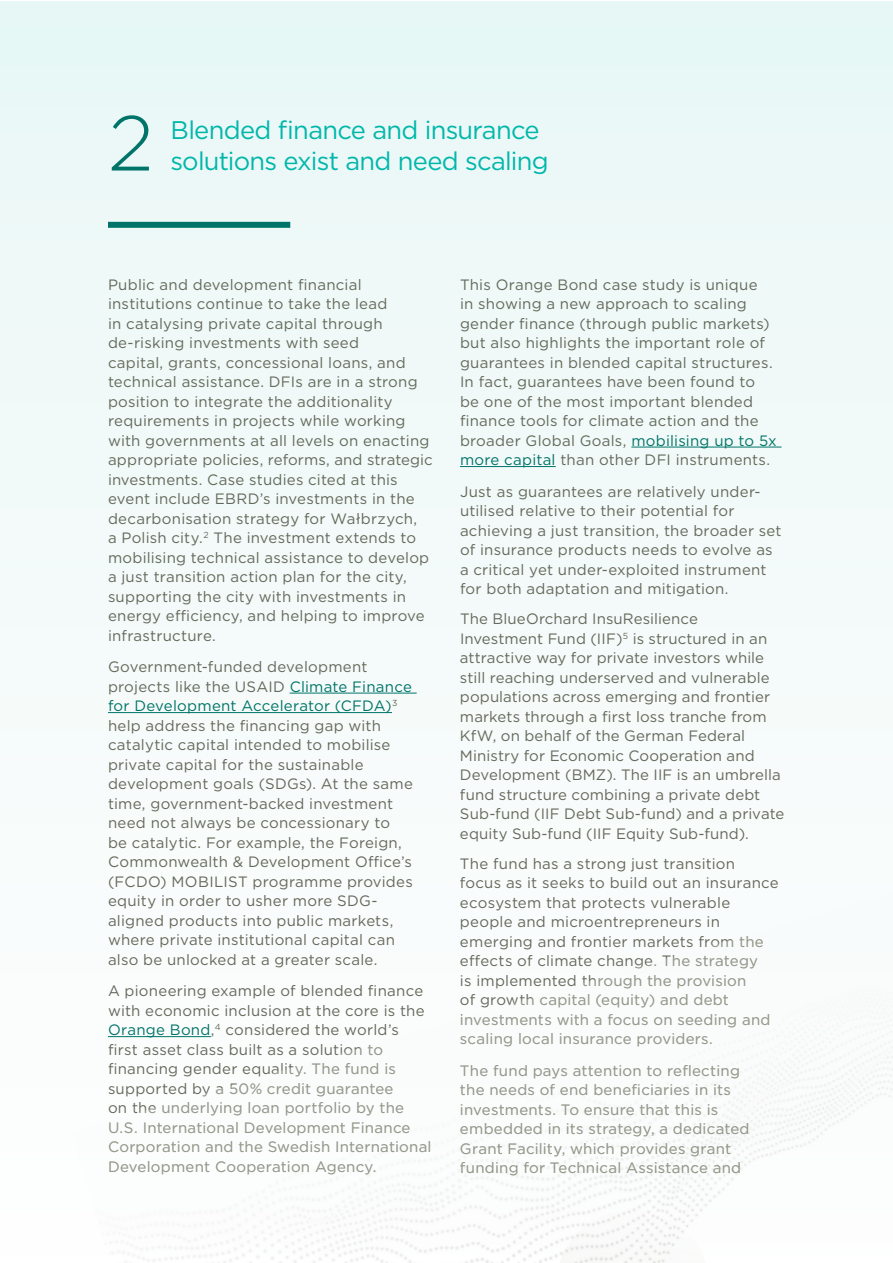
<style>
.page{position:relative;width:893px;height:1263px;background:#fff}
.page>*{position:absolute;margin:0;border:0;box-sizing:border-box;transform-origin:0 0}
.t1{font:300 77.7px "Gotham";color:#007468}
.t2{font:25.5px/31.5px "Gotham";letter-spacing:-.03em;color:#00b7aa}
.t3{font:15px/19.5px "Gotham";letter-spacing:.015em;color:#65695b}
.s1{color:#007468}
</style>
<div class="page">
<div style="left:0;top:2px;width:893px;height:1261px;background:linear-gradient(to right,#f3fafa,#f2faf9)"></div>
<div style="left:108px;top:222px;width:182px;height:6px;background:#007468"></div>
<hr style="left:290px;top:693px;width:127px;height:1px;background:#007468">
<hr style="left:108px;top:712px;width:284px;height:1px;background:#007468">
<hr style="left:631px;top:447px;width:150px;height:1px;background:#007468">
<hr style="left:460px;top:466px;width:96px;height:1px;background:#007468">
<img style="left:72px;top:1036px;width:821px;height:227px">
<h1 class="t1" style="left:108px;top:94px;width:47px">2</h1>
<h2 class="t2" style="left:170px;top:113px;width:380px">Blended finance and insurance solutions exist and need scaling</h2>
<p class="t3" style="left:108px;top:274px;width:326px">Public and development financial institutions continue to take the lead<br>in catalysing private capital through de-risking investments with seed<br>capital, grants, concessional loans, and technical assistance. DFIs are in a strong position to integrate the additionality requirements in projects while working with governments at all levels on enacting appropriate policies, reforms, and strategic investments. Case studies cited at this event include EBRD’s investments in the decarbonisation strategy for Wałbrzych,<br>a Polish city.<sup>2</sup> The investment extends to mobilising technical assistance to develop a just transition action plan for the city, supporting the city with investments in energy efficiency, and helping to improve infrastructure.</p>
<p class="t3" style="left:108px;top:657px;width:306px">Government-funded development projects like the USAID <span class="s1">Climate Finance for Development Accelerator (CFDA)</span><sup>3 </sup>help address the financing gap with catalytic capital intended to mobilise private capital for the sustainable development goals (SDGs). At the same time, government-backed investment need not always be concessionary to be catalytic. For example, the Foreign, Commonwealth &amp; Development Office’s (FCDO) MOBILIST programme provides equity in order to usher more SDG&shy;aligned products into public markets, where private institutional capital can also be unlocked at a greater scale.</p>
<p class="t3" style="left:108px;top:981px;width:325px">A pioneering example of blended finance with economic inclusion at the core is the <span class="s1">Orange Bond</span>,<sup>4</sup> considered the world’s first asset class built as a solution to financing gender equality. The fund is supported by a 50% credit guarantee<br>on the underlying loan portfolio by the U.S. International Development Finance Corporation and the Swedish International Development Cooperation Agency.</p>
<p class="t3" style="left:460px;top:274px;width:318px">This Orange Bond case study is unique<br>in showing a new approach to scaling gender finance (through public markets) but also highlights the important role of guarantees in blended capital structures.<br>In fact, guarantees have been found to be one of the most important blended finance tools for climate action and the broader Global Goals, <span class="s1">mobilising up to 5x more capital</span> than other DFI instruments.</p>
<p class="t3" style="left:460px;top:481px;width:323px">Just as guarantees are relatively under&shy;utilised relative to their potential for achieving a just transition, the broader set of insurance products needs to evolve as a critical yet under-exploited instrument for both adaptation and mitigation.</p>
<p class="t3" style="left:460px;top:609px;width:326px">The BlueOrchard InsuResilience Investment Fund (IIF)<sup>5</sup> is structured in an attractive way for private investors while still reaching underserved and vulnerable populations across emerging and frontier markets through a first loss tranche from KfW, on behalf of the German Federal Ministry for Economic Cooperation and Development (BMZ). The IIF is an umbrella fund structure combining a private debt Sub-fund (IIF Debt Sub-fund) and a private equity Sub-fund (IIF Equity Sub-fund).</p>
<p class="t3" style="left:460px;top:853px;width:320px">The fund has a strong just transition focus as it seeks to build out an insurance ecosystem that protects vulnerable people and microentrepreneurs in emerging and frontier markets from the effects of climate change. The strategy<br>is implemented through the provision<br>of growth capital (equity) and debt investments with a focus on seeding and scaling local insurance providers.</p>
<p class="t3" style="left:460px;top:1060px;width:291px">The fund pays attention to reflecting the needs of end beneficiaries in its investments. To ensure that this is embedded in its strategy, a dedicated Grant Facility, which provides grant funding for Technical Assistance and</p>
</div>
